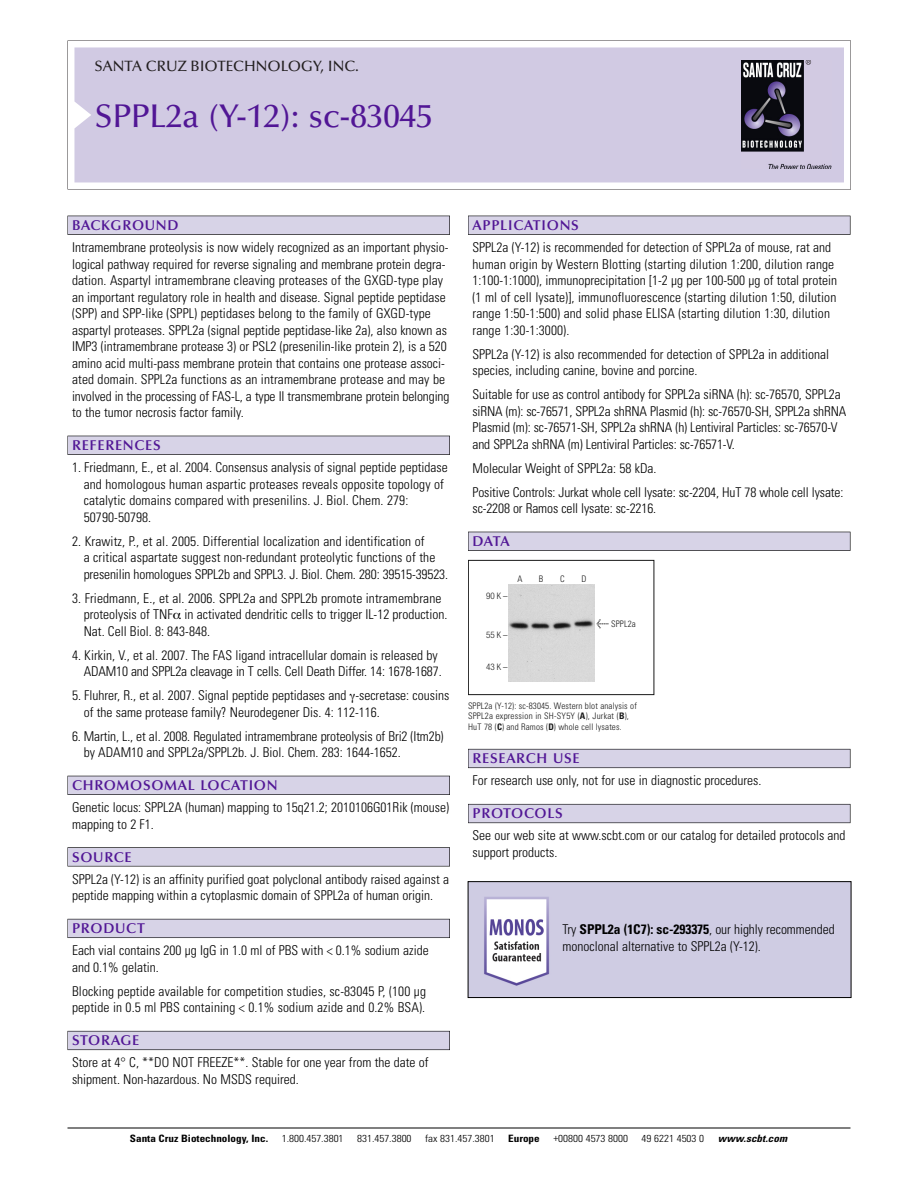
<style>
.page{position:relative;width:918px;height:1188px;background:#fff}
.page>*{position:absolute;margin:0;border:0;box-sizing:border-box;transform-origin:0 0}
.t1{font:500 33px "Optima";color:#511695}
.t2{font:500 15px "Optima";color:#231f20}
.t3{font:600 14.25px "Optima";letter-spacing:.05em;color:#511695}
.t4{font:300 condensed 13.5px/16.5px "Univers";color:#000}
.t5{font:300 condensed 10.2px "Univers";color:#000;scale:1.1 1}
.t6{font:700 condensed 10.2px "Univers";color:#000;scale:1.1 1}
.t7{font:italic 700 condensed 10.2px "Univers";letter-spacing:.005em;color:#000;scale:1.1 1}
.t8{font:9px/10.5px "Univers Condensed Light+HXQVCA";letter-spacing:.015em;color:#191919}
.t9{font:9px "Helvetica Neue Light Cond+YHJYOD";letter-spacing:.12em;color:#191919}
.s1{font-family:"Meta Plus Book Roman+PQZPAC";font-size:10.5px}
.s2{font-family:"Univers Condensed Bold+VBYDCT"}
.s3{font-weight:700}
</style>
<div class="page">
<svg style="left:68px;top:40px;width:783px;height:149px"></svg>
<div style="left:74px;top:47px;width:770px;height:135px;background:#d1cae3"></div>
<img style="left:741px;top:60px;width:90px;height:108px">
<div style="left:68px;top:216px;width:382px;height:19px;background:#525155"></div>
<div style="left:68px;top:216px;width:381px;height:18px;background:#d7d3e7"></div>
<div style="left:68px;top:436px;width:382px;height:19px;background:#515055"></div>
<div style="left:68px;top:436px;width:381px;height:18px;background:#d7d3e7"></div>
<div style="left:68px;top:776px;width:382px;height:19px;background:#525158"></div>
<div style="left:68px;top:776px;width:381px;height:18px;background:#d7d3e7"></div>
<div style="left:68px;top:847px;width:382px;height:19px;background:#575759"></div>
<div style="left:68px;top:848px;width:381px;height:18px;background:#d7d3e7"></div>
<div style="left:68px;top:919px;width:382px;height:19px;background:#5b5a62"></div>
<div style="left:68px;top:919px;width:381px;height:18px;background:#d7d3e7"></div>
<div style="left:68px;top:1031px;width:382px;height:19px;background:#66646e"></div>
<div style="left:68px;top:1031px;width:381px;height:18px;background:#d7d3e7"></div>
<div style="left:468px;top:216px;width:382px;height:19px;background:#525155"></div>
<div style="left:468px;top:216px;width:382px;height:18px;background:#d7d3e7"></div>
<div style="left:468px;top:532px;width:382px;height:19px;background:#515055"></div>
<div style="left:468px;top:532px;width:382px;height:18px;background:#d7d3e7"></div>
<div style="left:468px;top:749px;width:382px;height:19px;background:#66646e"></div>
<div style="left:468px;top:749px;width:382px;height:18px;background:#d7d3e7"></div>
<div style="left:468px;top:804px;width:382px;height:19px;background:#66646d"></div>
<div style="left:468px;top:805px;width:382px;height:18px;background:#d7d3e7"></div>
<hr style="left:68px;top:1128px;width:782px;height:1px;background:#000">
<div style="left:468px;top:560px;width:186px;height:135px;border:1px solid #191919"></div>
<img style="left:509px;top:585px;width:85px;height:96px">
<img style="left:470px;top:883px;width:379px;height:113px">
<div style="left:468px;top:881px;width:383px;height:117px;border:1px solid #000"></div>
<p class="t2" style="left:94px;top:61px;width:266px">SANTA CRUZ BIOTECHNOLOGY, INC.</p>
<h1 class="t1" style="left:94px;top:103px;width:340px">SPPL2a (Y-12): sc-83045</h1>
<p class="t3" style="left:72px;top:219px;width:108px">BACKGROUND</p>
<p class="t4" style="left:72px;top:240px;width:379px">Intramembrane proteolysis is now widely recognized as an important physio&shy;logical pathway required for reverse signaling and membrane protein degra&shy;dation. Aspartyl intramembrane cleaving proteases of the GXGD-type play an important regulatory role in health and disease. Signal peptide peptidase (SPP) and SPP-like (SPPL) peptidases belong to the family of GXGD-type aspartyl proteases. SPPL2a (signal peptide peptidase-like 2a), also known as IMP3 (intramembrane protease 3) or PSL2 (presenilin-like protein 2), is a 520 amino acid multi-pass membrane protein that contains one protease associ&shy;ated domain. SPPL2a functions as an intramembrane protease and may be involved in the processing of FAS-L, a type II transmembrane protein belonging to the tumor necrosis factor family.</p>
<p class="t3" style="left:72px;top:440px;width:90px">REFERENCES</p>
<p class="t4" style="left:84px;top:460px;width:366px;text-indent:-12px">1. Friedmann, E., et al. 2004. Consensus analysis of signal peptide peptidase and homologous human aspartic proteases reveals opposite topology of catalytic domains compared with presenilins. J. Biol. Chem. 279:<br>50790-50798.</p>
<p class="t4" style="left:84px;top:534px;width:366px;text-indent:-12px">2. Krawitz, P., et al. 2005. Differential localization and identification of<br>a critical aspartate suggest non-redundant proteolytic functions of the presenilin homologues SPPL2b and SPPL3. J. Biol. Chem. 280: 39515-39523.</p>
<p class="t4" style="left:84px;top:591px;width:365px;text-indent:-12px">3. Friedmann, E., et al. 2006. SPPL2a and SPPL2b promote intramembrane proteolysis of TNF in activated dendritic cells to trigger IL-12 production.<br>Nat. Cell Biol. 8: 843-848.</p>
<p class="t4" style="left:72px;top:648px;width:371px;text-align:right">4. Kirkin, V., et al. 2007. The FAS ligand intracellular domain is released by<br>ADAM10 and SPPL2a cleavage in T cells. Cell Death Differ. 14: 1678-1687.</p>
<p class="t4" style="left:84px;top:688px;width:367px;text-indent:-12px">5. Fluhrer, R., et al. 2007. Signal peptide peptidases and -secretase: cousins of the same protease family? Neurodegener Dis. 4: 112-116.</p>
<p class="t4" style="left:84px;top:729px;width:361px;text-indent:-12px">6. Martin, L., et al. 2008. Regulated intramembrane proteolysis of Bri2 (Itm2b) by ADAM10 and SPPL2a/SPPL2b. J. Biol. Chem. 283: 1644-1652.</p>
<p class="t3" style="left:72px;top:780px;width:207px">CHROMOSOMAL LOCATION</p>
<p class="t4" style="left:72px;top:800px;width:379px">Genetic locus: SPPL2A (human) mapping to 15q21.2; 2010106G01Rik (mouse) mapping to 2 F1.</p>
<p class="t3" style="left:72px;top:851px;width:61px">SOURCE</p>
<p class="t4" style="left:72px;top:872px;width:379px">SPPL2a (Y-12) is an affinity purified goat polyclonal antibody raised against a peptide mapping within a cytoplasmic domain of SPPL2a of human origin.</p>
<p class="t3" style="left:72px;top:923px;width:74px">PRODUCT</p>
<p class="t4" style="left:72px;top:943px;width:358px">Each vial contains 200 µg IgG in 1.0 ml of PBS with &lt; 0.1% sodium azide and 0.1% gelatin.</p>
<p class="t4" style="left:72px;top:984px;width:356px">Blocking peptide available for competition studies, sc-83045 P, (100 µg peptide in 0.5 ml PBS containing &lt; 0.1% sodium azide and 0.2% BSA).</p>
<p class="t3" style="left:72px;top:1035px;width:69px">STORAGE</p>
<p class="t4" style="left:72px;top:1055px;width:358px">Store at 4° C, **DO NOT FREEZE**. Stable for one year from the date of shipment. Non-hazardous. No MSDS required.</p>
<p class="t3" style="left:473px;top:219px;width:108px">APPLICATIONS</p>
<p class="t4" style="left:473px;top:240px;width:366px">SPPL2a (Y-12) is recommended for detection of SPPL2a of mouse, rat and human origin by Western Blotting (starting dilution 1:200, dilution range 1:100-1:1000), immunoprecipitation [1-2 µg per 100-500 µg of total protein (1 ml of cell lysate)], immunofluorescence (starting dilution 1:50, dilution range 1:50-1:500) and solid phase ELISA (starting dilution 1:30, dilution range 1:30-1:3000).</p>
<p class="t4" style="left:473px;top:347px;width:358px">SPPL2a (Y-12) is also recommended for detection of SPPL2a in additional species, including canine, bovine and porcine.</p>
<p class="t4" style="left:473px;top:387px;width:375px">Suitable for use as control antibody for SPPL2a siRNA (h): sc-76570, SPPL2a siRNA (m): sc-76571, SPPL2a shRNA Plasmid (h): sc-76570-SH, SPPL2a shRNA Plasmid (m): sc-76571-SH, SPPL2a shRNA (h) Lentiviral Particles: sc-76570-V and SPPL2a shRNA (m) Lentiviral Particles: sc-76571-V.</p>
<p class="t4" style="left:473px;top:457px;width:372px;line-height:24px">Molecular Weight of SPPL2a: 58 kDa.<br>Positive Controls: Jurkat whole cell lysate: sc-2204, HuT 78 whole cell lysate:</p>
<p class="t4" style="left:473px;top:501px;width:185px">sc-2208 or Ramos cell lysate: sc-2216.</p>
<p class="t3" style="left:473px;top:536px;width:39px">DATA</p>
<p class="t9" style="left:486px;top:593px;width:23px">90K–</p>
<p class="t9" style="left:486px;top:632px;width:23px">55K–</p>
<p class="t9" style="left:486px;top:663px;width:23px">43K–</p>
<p class="t8" style="left:517px;top:574px;width:7px">A</p>
<p class="t8" style="left:539px;top:574px;width:6px">B</p>
<p class="t8" style="left:560px;top:574px;width:6px">C</p>
<p class="t8" style="left:581px;top:574px;width:7px">D</p>
<p class="t8" style="left:597px;top:620px;width:41px"><span class="s1">&lt;</span> SPPL2a</p>
<p class="t8" style="left:468px;top:701px;width:170px">SPPL2a (Y-12): sc-83045. Western blot analysis of<br>SPPL2a expression in SH-SY5Y (<span class="s2">A</span>), Jurkat (<span class="s2">B</span>),<br>HuT 78 (<span class="s2">C</span>) and Ramos (<span class="s2">D</span>) whole cell lysates.</p>
<p class="t3" style="left:473px;top:753px;width:109px">RESEARCH USE</p>
<p class="t4" style="left:473px;top:773px;width:290px">For research use only, not for use in diagnostic procedures.</p>
<p class="t3" style="left:473px;top:808px;width:92px">PROTOCOLS</p>
<p class="t4" style="left:473px;top:829px;width:375px">See our web site at www.scbt.com or our catalog for detailed protocols and support products.</p>
<p class="t4" style="left:563px;top:922px;width:274px">Try <span class="s3">SPPL2a (1C7): sc-293375</span>, our highly recommended monoclonal alternative to SPPL2a (Y-12).</p>
<p class="t6" style="left:130px;top:1135px;width:127px">Santa Cruz Biotechnology, Inc.</p>
<p class="t5" style="left:282px;top:1135px;width:58px">1.800.457.3801</p>
<p class="t5" style="left:357px;top:1135px;width:51px">831.457.3800</p>
<p class="t5" style="left:425px;top:1135px;width:65px">fax 831.457.3801</p>
<p class="t6" style="left:508px;top:1135px;width:30px">Europe</p>
<p class="t5" style="left:553px;top:1135px;width:69px">+00800 4573 8000</p>
<p class="t5" style="left:642px;top:1135px;width:58px">49 6221 4503 0</p>
<p class="t7" style="left:718px;top:1135px;width:64px">www.scbt.com</p>
</div>
